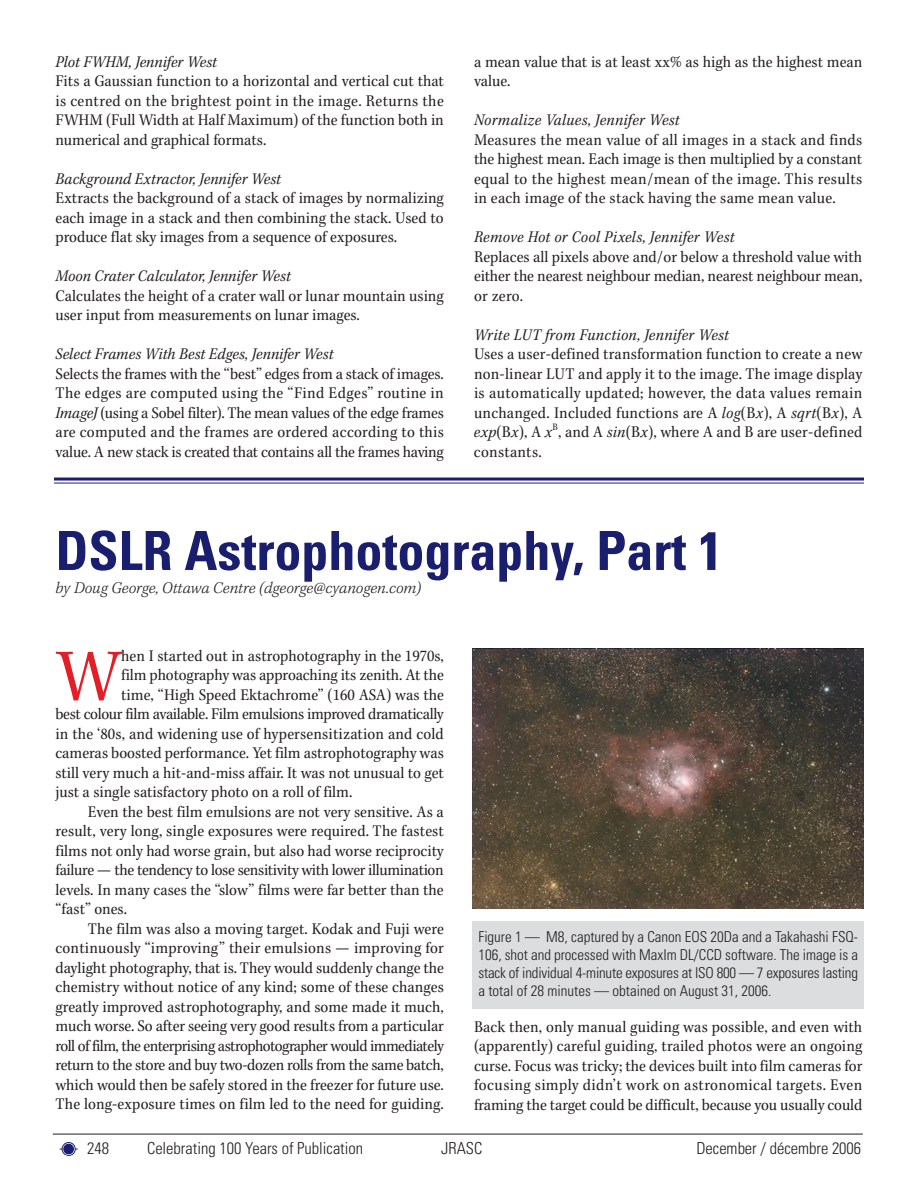
<style>
.page{position:relative;width:918px;height:1188px;background:#fff}
.page>*{position:absolute;margin:0;border:0;box-sizing:border-box;transform-origin:0 0}
.t1{font:74.55px "Kepl MM 323 91 113 32 253 71 89 25";color:#e21f26}
.t2{font:700 condensed 54px "Univers";color:#1a1e6e}
.t3{font:16.5px/19.5px "Kepl MM 323 91 113 32 253 71 89 25";color:#231f20;text-align:justify}
.t4{font:16.5px "Kepl MM It 323 91 113 32 253 71 89 25";color:#231f20}
.t5{font:16.5px "Kepl MM 323 91 113 32 253 71 89 25";letter-spacing:-.02em;color:#231f20}
.t6{font:300 condensed 16.5px "Univers";color:#231f20}
.t7{font:16.5px "Kepl MM 323 91 113 32 253 71 89 25";letter-spacing:-.035em;color:#231f20}
.t8{font:16.5px "Kepl MM It 307 0 251 0 242 0 198 0";letter-spacing:-.005em;color:#231f20}
.t9{font:300 condensed 15px/18px "Univers";color:#231f20;text-align:justify}
.s1{font-family:"Kepl MM It 323 91 113 32 253 71 89 25"}
</style>
<div class="page">
<svg style="left:59px;top:1142px;width:19px;height:14px"></svg>
<hr style="left:53px;top:1134px;width:810px;height:1px;background:#231f20">
<hr style="left:54px;top:478px;width:810px;height:3px;background:#1a1e6e">
<hr style="left:54px;top:483px;width:810px;height:1px;background:#1a1e6e">
<img style="left:472px;top:648px;width:392px;height:261px">
<div style="left:472px;top:922px;width:392px;height:87px;background:#dcdddf"></div>
<p class="t4" style="left:56px;top:55px;width:163px">Plot FWHM, Jennifer West</p>
<p class="t3" style="left:56px;top:72px;width:390px">Fits a Gaussian function to a horizontal and vertical cut that is centred on the brightest point in the image. Returns the FWHM (Full Width at Half Maximum) of the function both in numerical and graphical formats.</p>
<p class="t4" style="left:56px;top:172px;width:227px">Background Extractor, Jennifer West</p>
<p class="t3" style="left:56px;top:189px;width:390px">Extracts the background of a stack of images by normalizing each image in a stack and then combining the stack. Used to produce flat sky images from a sequence of exposures.</p>
<p class="t4" style="left:56px;top:269px;width:237px">Moon Crater Calculator, Jennifer West</p>
<p class="t3" style="left:56px;top:287px;width:390px">Calculates the height of a crater wall or lunar mountain using user input from measurements on lunar images.</p>
<p class="t4" style="left:56px;top:347px;width:280px">Select Frames With Best Edges, Jennifer West</p>
<p class="t3" style="left:56px;top:365px;width:390px">Selects the frames with the “best” edges from a stack of images.<br>The edges are computed using the “Find Edges” routine in <span class="s1">ImageJ</span> (using a Sobel filter). The mean values of the edge frames are computed and the frames are ordered according to this value. A new stack is created that contains all the frames having</p>
<p class="t3" style="left:474px;top:53px;width:390px">a mean value that is at least xx% as high as the highest mean value.</p>
<p class="t4" style="left:474px;top:113px;width:207px">Normalize Values, Jennifer West</p>
<p class="t3" style="left:474px;top:131px;width:390px">Measures the mean value of all images in a stack and finds the highest mean. Each image is then multiplied by a constant equal to the highest mean/mean of the image. This results in each image of the stack having the same mean value.</p>
<p class="t4" style="left:474px;top:230px;width:262px">Remove Hot or Cool Pixels, Jennifer West</p>
<p class="t3" style="left:474px;top:248px;width:390px">Replaces all pixels above and/or below a threshold value with either the nearest neighbour median, nearest neighbour mean, or zero.</p>
<p class="t4" style="left:474px;top:328px;width:257px">Write LUT from Function, Jennifer West</p>
<p class="t3" style="left:474px;top:345px;width:390px">Uses a user-defined transformation function to create a new non-linear LUT and apply it to the image. The image display is automatically updated; however, the data values remain unchanged. Included functions are A <span class="s1">log</span>(B<span class="s1">x</span>), A <span class="s1">sqrt</span>(B<span class="s1">x</span>), A <span class="s1">exp</span>(B<span class="s1">x</span>), A <span class="s1">x</span><sup>B</sup>, and A <span class="s1">sin</span>(B<span class="s1">x</span>), where A and B are user-defined constants.</p>
<h2 class="t2" style="left:56px;top:531px;width:668px">DSLR Astrophotography, Part 1</h2>
<p class="t8" style="left:56px;top:581px;width:367px">by Doug George, Ottawa Centre (dgeorge@cyanogen.com)</p>
<h1 class="t1" style="left:56px;top:647px;width:67px">W</h1>
<p class="t3" style="left:121px;top:647px;width:324px">hen I started out in astrophotography in the 1970s,</p>
<p class="t3" style="left:121px;top:666px;width:324px">film photography was approaching its zenith. At the</p>
<p class="t3" style="left:121px;top:686px;width:324px">time, “High Speed Ektachrome” (160 ASA) was the</p>
<p class="t5" style="left:55px;top:707px;width:390px">best colour film available. Film emulsions improved dramatically</p>
<p class="t3" style="left:55px;top:725px;width:390px">in the ‘80s, and widening use of hypersensitization and cold</p>
<p class="t3" style="left:55px;top:744px;width:390px">cameras boosted performance. Yet film astrophotography was</p>
<p class="t3" style="left:55px;top:764px;width:390px">still very much a hit-and-miss affair. It was not unusual to get</p>
<p class="t3" style="left:55px;top:783px;width:298px">just a single satisfactory photo on a roll of film.</p>
<p class="t3" style="left:88px;top:803px;width:357px">Even the best film emulsions are not very sensitive. As a</p>
<p class="t3" style="left:55px;top:822px;width:390px">result, very long, single exposures were required. The fastest</p>
<p class="t3" style="left:55px;top:842px;width:390px">films not only had worse grain, but also had worse reciprocity</p>
<p class="t5" style="left:55px;top:863px;width:390px">failure — the tendency to lose sensitivity with lower illumination</p>
<p class="t3" style="left:55px;top:881px;width:390px">levels. In many cases the “slow” films were far better than the</p>
<p class="t3" style="left:55px;top:900px;width:73px">“fast” ones.</p>
<p class="t3" style="left:88px;top:920px;width:358px">The film was also a moving target. Kodak and Fuji were</p>
<p class="t3" style="left:55px;top:939px;width:390px">continuously “improving” their emulsions — improving for</p>
<p class="t3" style="left:55px;top:959px;width:390px">daylight photography, that is. They would suddenly change the</p>
<p class="t3" style="left:55px;top:978px;width:390px">chemistry without notice of any kind; some of these changes</p>
<p class="t3" style="left:55px;top:998px;width:390px">greatly improved astrophotography, and some made it much,</p>
<p class="t3" style="left:55px;top:1017px;width:390px">much worse. So after seeing very good results from a particular</p>
<p class="t7" style="left:55px;top:1039px;width:390px">roll of film, the enterprising astrophotographer would immediately</p>
<p class="t5" style="left:55px;top:1058px;width:390px">return to the store and buy two-dozen rolls from the same batch,</p>
<p class="t3" style="left:55px;top:1076px;width:390px">which would then be safely stored in the freezer for future use.</p>
<p class="t3" style="left:55px;top:1095px;width:390px">The long-exposure times on film led to the need for guiding.</p>
<p class="t9" style="left:478px;top:929px;width:381px">Figure 1 — M8, captured by a Canon EOS 20Da and a Takahashi FSQ-106, shot and processed with MaxIm DL/CCD software. The image is a stack of individual 4-minute exposures at ISO 800 — 7 exposures lasting a total of 28 minutes — obtained on August 31, 2006.</p>
<p class="t3" style="left:474px;top:1018px;width:390px">Back then, only manual guiding was possible, and even with (apparently) careful guiding, trailed photos were an ongoing curse. Focus was tricky; the devices built into film cameras for focusing simply didn’t work on astronomical targets. Even framing the target could be difficult, because you usually could</p>
<p class="t6" style="left:87px;top:1143px;width:23px">248</p>
<p class="t6" style="left:147px;top:1142px;width:218px">Celebrating 100 Years of Publication</p>
<p class="t6" style="left:441px;top:1143px;width:43px">JRASC</p>
<p class="t6" style="left:696px;top:1143px;width:166px">December / décembre 2006</p>
</div>
